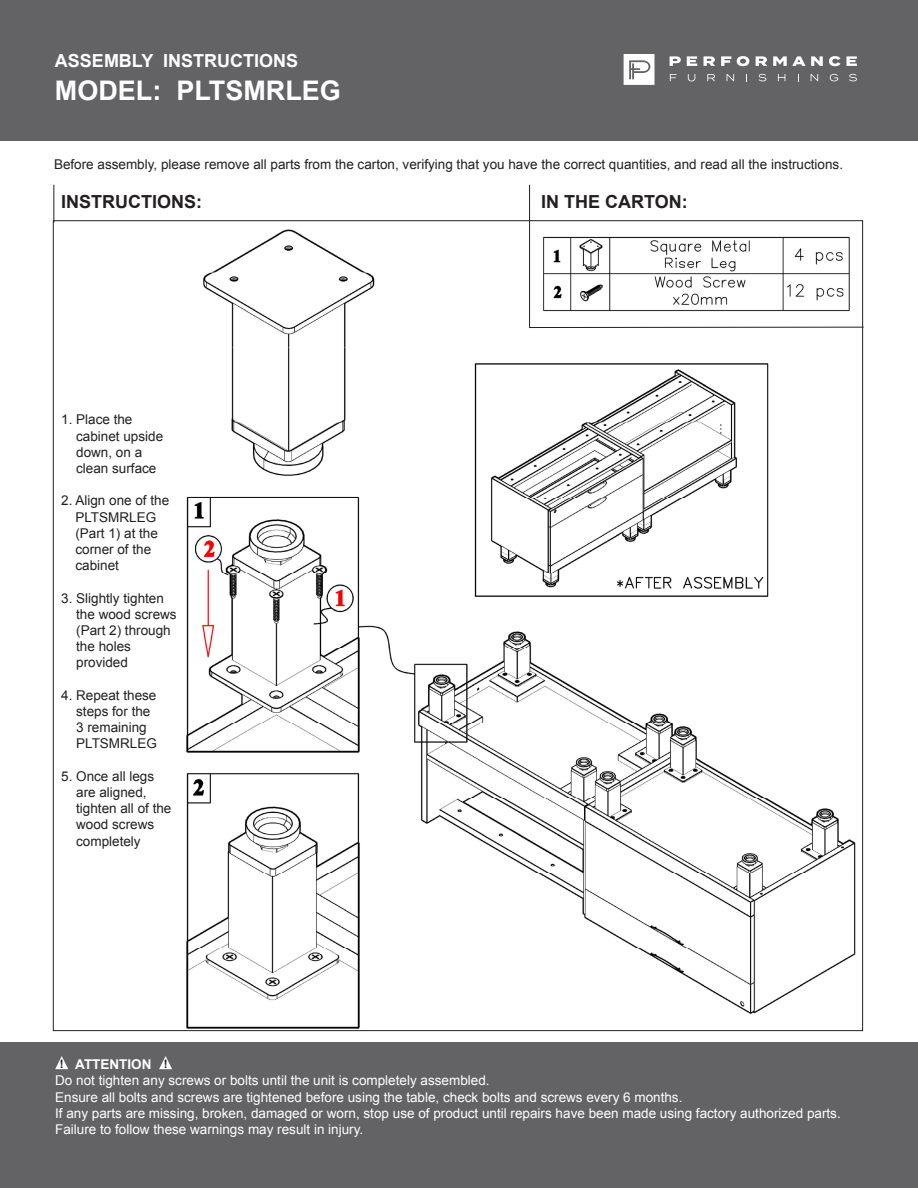
<style>
.page{position:relative;width:918px;height:1188px;background:#fff}
.page>*{position:absolute;margin:0;border:0;box-sizing:border-box;transform-origin:0 0}
.t1{font:700 27px "Arial";color:#fff}
.t2{font:700 18px "Arial";color:#231f20}
.t3{font:700 18px "Arial";color:#fff}
.t4{font:13.5px/16.2px "Arial";color:#231f20}
.t5{font:13.5px "Arial";color:#fff}
.t6{font:700 13.5px "Arial";color:#fff}
.t7{font:700 11.55px "Arial";color:#231f20}
</style>
<div class="page">
<img style="left:137px;top:347px;width:727px;height:685px">
<img style="left:203px;top:229px;width:172px;height:118px">
<div style="left:0;top:0;width:918px;height:140px;background:#636366"></div>
<div style="left:0;top:1042px;width:918px;height:146px;background:#636366"></div>
<svg style="left:670px;top:56px;width:11px;height:10px"></svg>
<svg style="left:687px;top:56px;width:10px;height:10px"></svg>
<svg style="left:704px;top:56px;width:11px;height:10px"></svg>
<svg style="left:721px;top:56px;width:10px;height:10px"></svg>
<svg style="left:737px;top:56px;width:12px;height:10px"></svg>
<svg style="left:756px;top:56px;width:11px;height:10px"></svg>
<svg style="left:773px;top:56px;width:50px;height:10px"></svg>
<svg style="left:829px;top:56px;width:28px;height:10px"></svg>
<svg style="left:670px;top:74px;width:7px;height:7px"></svg>
<svg style="left:688px;top:74px;width:7px;height:7px"></svg>
<svg style="left:707px;top:74px;width:8px;height:7px"></svg>
<svg style="left:727px;top:74px;width:7px;height:7px"></svg>
<svg style="left:759px;top:74px;width:7px;height:7px"></svg>
<svg style="left:778px;top:74px;width:7px;height:7px"></svg>
<svg style="left:811px;top:74px;width:7px;height:7px"></svg>
<svg style="left:830px;top:74px;width:8px;height:7px"></svg>
<svg style="left:849px;top:74px;width:8px;height:7px"></svg>
<svg style="left:624px;top:54px;width:31px;height:31px"></svg>
<svg style="left:55px;top:1056px;width:13px;height:13px"></svg>
<svg style="left:159px;top:1056px;width:13px;height:13px"></svg>
<hr style="left:53px;top:185px;width:1px;height:38px;background:#231f20">
<hr style="left:529px;top:185px;width:1px;height:143px;background:#231f20">
<hr style="left:529px;top:327px;width:335px;height:1px;background:#231f20">
<img style="left:543px;top:236px;width:307px;height:76px">
<p class="t3" style="left:55px;top:49px;width:245px">ASSEMBLY INSTRUCTIONS</p>
<p class="t1" style="left:55px;top:72px;width:287px">MODEL: PLTSMRLEG</p>
<p class="t4" style="left:54px;top:156px;width:791px">Before assembly, please remove all parts from the carton, verifying that you have the correct quantities, and read all the instructions.</p>
<p class="t2" style="left:61px;top:190px;width:142px">INSTRUCTIONS:</p>
<p class="t2" style="left:541px;top:190px;width:148px">IN THE CARTON:</p>
<p class="t4" style="left:76px;top:412px;width:89px;text-indent:-15px">1. Place the cabinet upside down, on a clean surface</p>
<p class="t4" style="left:75px;top:493px;width:95px;text-indent:-14px">2. Align one of the<br>PLTSMRLEG (Part 1) at the corner of the cabinet</p>
<p class="t4" style="left:76px;top:590px;width:102px;text-indent:-15px">3. Slightly tighten the wood screws (Part 2) through the holes provided</p>
<p class="t4" style="left:76px;top:687px;width:82px;text-indent:-15px">4. Repeat these steps for the<br>3 remaining<br>PLTSMRLEG</p>
<p class="t4" style="left:76px;top:768px;width:97px;text-indent:-15px">5. Once all legs are aligned, tighten all of the wood screws completely</p>
<p class="t7" style="left:60px;top:1057px;width:5px">!</p>
<p class="t6" style="left:75px;top:1056px;width:78px">ATTENTION</p>
<p class="t7" style="left:164px;top:1057px;width:5px">!</p>
<p class="t5" style="left:55px;top:1072px;width:436px">Do not tighten any screws or bolts until the unit is completely assembled.</p>
<p class="t5" style="left:55px;top:1088px;width:629px">Ensure all bolts and screws are tightened before using the table, check bolts and screws every 6 months.</p>
<p class="t5" style="left:55px;top:1104px;width:787px">If any parts are missing, broken, damaged or worn, stop use of product until repairs have been made using factory authorized parts.</p>
<p class="t5" style="left:55px;top:1120px;width:310px">Failure to follow these warnings may result in injury.</p>
</div>
